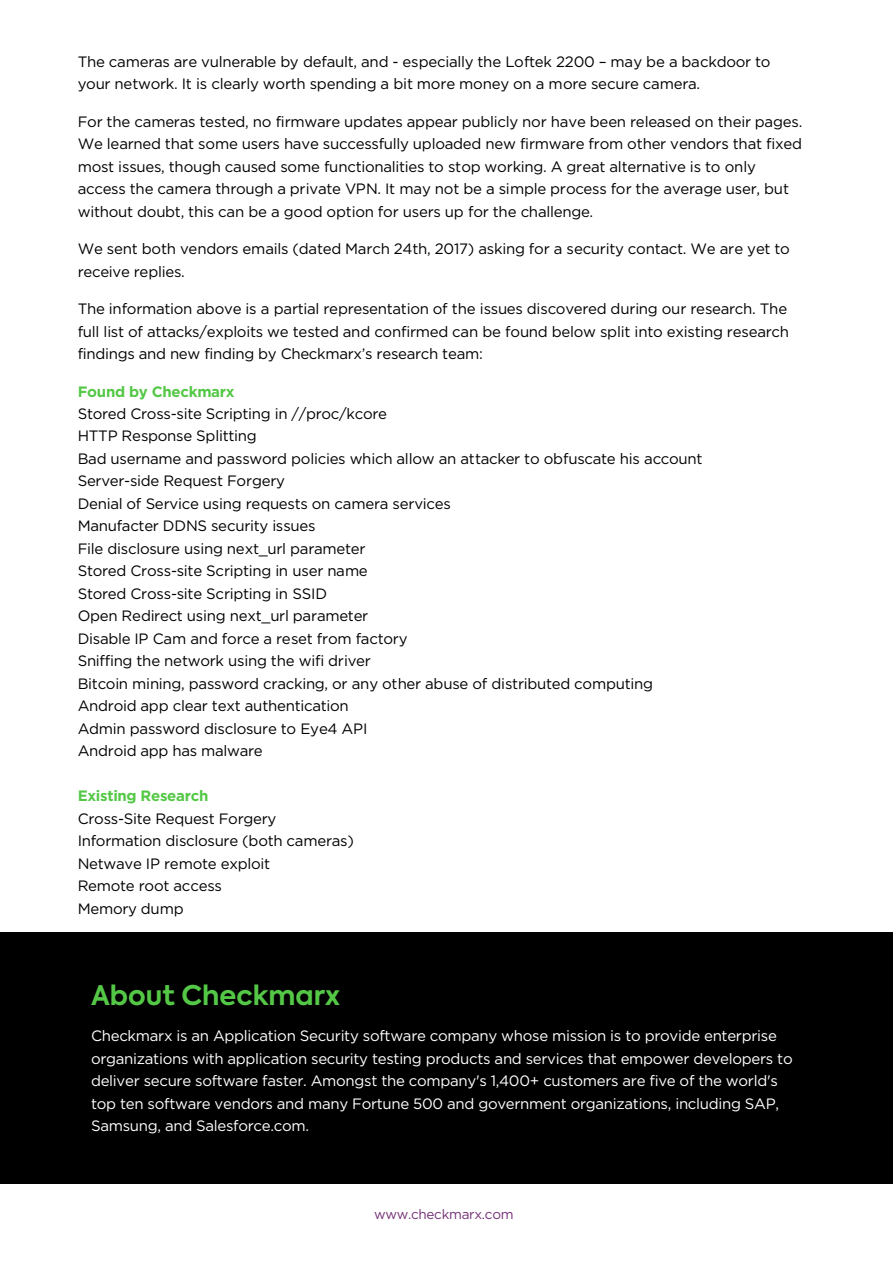
<style>
.page{position:relative;width:893px;height:1263px;background:#fff}
.page>*{position:absolute;margin:0;border:0;box-sizing:border-box;transform-origin:0 0}
.t1{font:700 27px "Axiforma";color:#54c846}
.t2{font:15px/22.5px "Gotham Pro";letter-spacing:-.02em;color:#000}
.t3{font:15px/22.5px "Gotham Pro";letter-spacing:-.02em;color:#fff}
.t4{font:700 15px "Gotham Pro";letter-spacing:-.02em;color:#54c846}
.t5{font:13.5px "Gotham Pro";letter-spacing:-.02em;color:#743076}
</style>
<div class="page">
<div style="left:0;top:932px;width:893px;height:252px;background:#000"></div>
<p class="t2" style="left:78px;top:50px;width:694px">The cameras are vulnerable by default, and - especially the Loftek 2200 – may be a backdoor to your network. It is clearly worth spending a bit more money on a more secure camera.</p>
<p class="t2" style="left:78px;top:110px;width:726px">For the cameras tested, no firmware updates appear publicly nor have been released on their pages.<br>We learned that some users have successfully uploaded new firmware from other vendors that fixed most issues, though caused some functionalities to stop working. A great alternative is to only access the camera through a private VPN. It may not be a simple process for the average user, but without doubt, this can be a good option for users up for the challenge.</p>
<p class="t2" style="left:78px;top:238px;width:714px">We sent both vendors emails (dated March 24th, 2017) asking for a security contact. We are yet to receive replies.</p>
<p class="t2" style="left:78px;top:298px;width:713px;text-align:justify">The information above is a partial representation of the issues discovered during our research. The full list of attacks/exploits we tested and confirmed can be found below split into existing research findings and new finding by Checkmarx’s research team:</p>
<p class="t4" style="left:78px;top:383px;width:158px">Found by Checkmarx</p>
<p class="t2" style="left:78px;top:402px;width:626px">Stored Cross-site Scripting in //proc/kcore<br>HTTP Response Splitting<br>Bad username and password policies which allow an attacker to obfuscate his account Server-side Request Forgery<br>Denial of Service using requests on camera services<br>Manufacter DDNS security issues<br>File disclosure using next_url parameter<br>Stored Cross-site Scripting in user name<br>Stored Cross-site Scripting in SSID<br>Open Redirect using next_url parameter<br>Disable IP Cam and force a reset from factory<br>Sniffing the network using the wifi driver<br>Bitcoin mining, password cracking, or any other abuse of distributed computing Android app clear text authentication<br>Admin password disclosure to Eye4 API<br>Android app has malware</p>
<p class="t4" style="left:78px;top:787px;width:132px">Existing Research</p>
<p class="t2" style="left:78px;top:807px;width:278px">Cross-Site Request Forgery<br>Information disclosure (both cameras)<br>Netwave IP remote exploit<br>Remote root access<br>Memory dump</p>
<h1 class="t1" style="left:91px;top:977px;width:250px">About Checkmarx</h1>
<p class="t3" style="left:91px;top:1025px;width:703px">Checkmarx is an Application Security software company whose mission is to provide enterprise organizations with application security testing products and services that empower developers to deliver secure software faster. Amongst the company's 1,400+ customers are five of the world's top ten software vendors and many Fortune 500 and government organizations, including SAP, Samsung, and Salesforce.com.</p>
<p class="t5" style="left:374px;top:1206px;width:141px">www.checkmarx.com</p>
</div>
